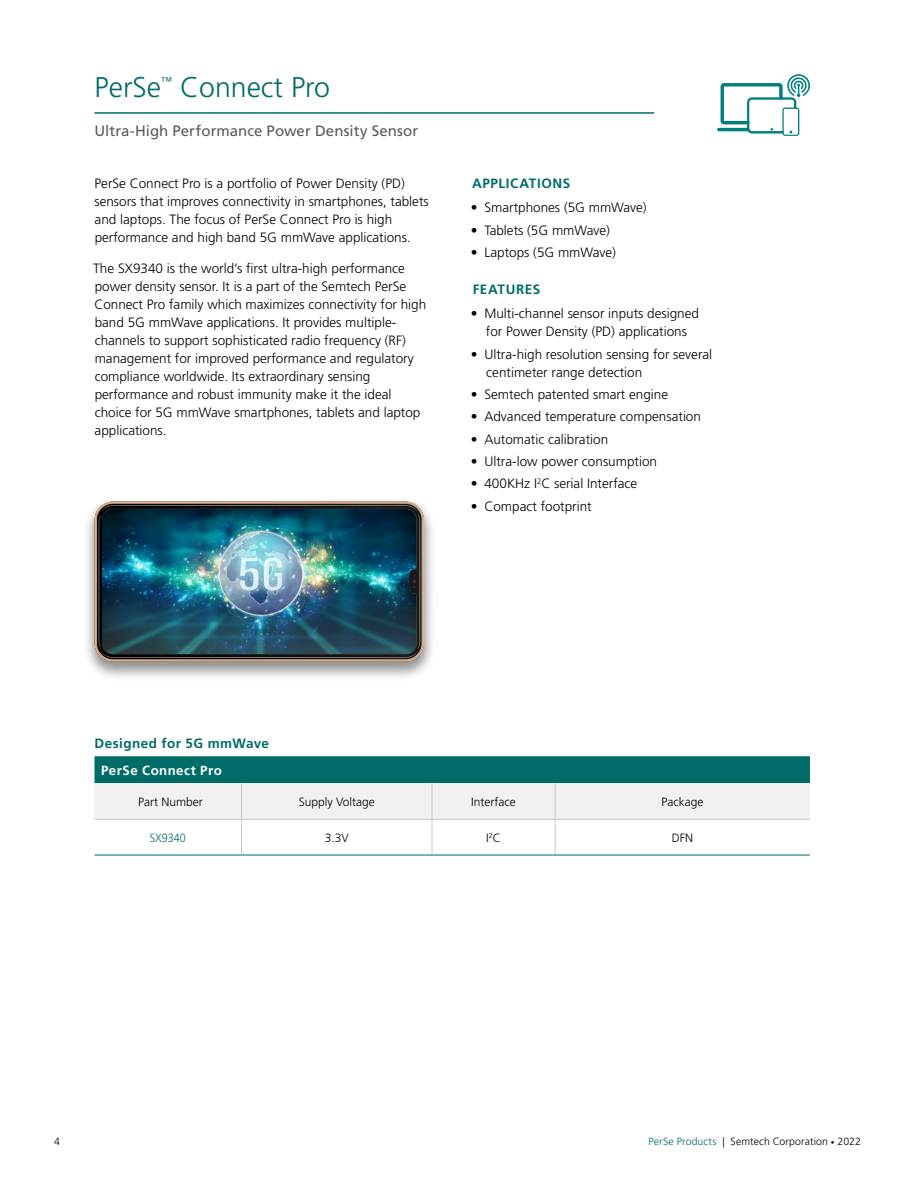
<style>
.page{position:relative;width:918px;height:1188px;background:#fff}
.page>*{position:absolute;margin:0;border:0;box-sizing:border-box;transform-origin:0 0}
.t1{font:28.5px "Frutiger LT 45 Lt";color:#006c67}
.t2{font:15px "Frutiger LT 55 Rm";letter-spacing:.005em;color:#58595b}
.t3{font:13.5px/18px "Frutiger LT 45 Lt";color:#000}
.t4{font:13.5px "Frutiger LT 65 Bd";letter-spacing:.035em;color:#006c67}
.t5{font:13.2px "Frutiger LT 65 Bd";letter-spacing:.035em;color:#fff}
.t6{font:12px "Frutiger LT 45 Lt";color:#000}
.t7{font:12px "Frutiger LT 45 Lt";color:#006c67;scale:.9 1}
.t8{font:11.4px "Frutiger LT 45 Lt";color:#006c67}
.t9{font:10.5px "Frutiger LT 45 Lt";letter-spacing:.015em;color:#000}
.s1{color:#006c67}
.s2{font-size:7.5px}
</style>
<div class="page">
<svg style="left:94px;top:756px;width:716px;height:99px"></svg>
<hr style="left:241px;top:783px;width:1px;height:36px;background:#c7c8ca">
<hr style="left:432px;top:783px;width:1px;height:36px;background:#c7c8ca">
<hr style="left:555px;top:783px;width:1px;height:36px;background:#c7c8ca">
<hr style="left:241px;top:820px;width:1px;height:35px;background:#c7c8ca">
<hr style="left:432px;top:820px;width:1px;height:35px;background:#c7c8ca">
<hr style="left:555px;top:820px;width:1px;height:35px;background:#c7c8ca">
<hr style="left:94px;top:855px;width:148px;height:1px;background:#006c67">
<hr style="left:242px;top:855px;width:190px;height:1px;background:#006c67">
<hr style="left:432px;top:855px;width:123px;height:1px;background:#006c67">
<hr style="left:555px;top:855px;width:255px;height:1px;background:#006c67">
<hr style="left:94px;top:819px;width:148px;height:1px;background:#c7c8ca">
<hr style="left:242px;top:819px;width:190px;height:1px;background:#c7c8ca">
<hr style="left:432px;top:819px;width:123px;height:1px;background:#c7c8ca">
<hr style="left:555px;top:819px;width:255px;height:1px;background:#c7c8ca">
<hr style="left:717px;top:128px;width:69px;height:3px;background:#00807e;border-radius:2px">
<svg style="left:721px;top:74px;width:89px;height:62px"></svg>
<hr style="left:94px;top:112px;width:560px;height:2px;background:#006c67">
<img style="left:87px;top:501px;width:345px;height:176px">
<svg style="left:95px;top:502px;width:329px;height:159px;background:#8c7361"></svg>
<img style="left:99px;top:505px;width:321px;height:153px">
<h1 class="t1" style="left:94px;top:71px;width:68px">PerSe</h1>
<p class="t8" style="left:161px;top:74px;width:13px">™</p>
<h1 class="t1" style="left:180px;top:71px;width:151px">Connect Pro</h1>
<p class="t2" style="left:94px;top:122px;width:325px">Ultra-High Performance Power Density Sensor</p>
<p class="t3" style="left:94px;top:174px;width:336px">PerSe Connect Pro is a portfolio of Power Density (PD) sensors that improves connectivity in smartphones, tablets and laptops. The focus of PerSe Connect Pro is high performance and high band 5G mmWave applications.</p>
<p class="t3" style="left:93px;top:260px;width:335px">The SX9340 is the world’s first ultra-high performance power density sensor. It is a part of the Semtech PerSe Connect Pro family which maximizes connectivity for high band 5G mmWave applications. It provides multiple&shy;channels to support sophisticated radio frequency (RF) management for improved performance and regulatory compliance worldwide. Its extraordinary sensing performance and robust immunity make it the ideal choice for 5G mmWave smartphones, tablets and laptop applications.</p>
<p class="t4" style="left:472px;top:175px;width:100px">APPLICATIONS</p>
<p class="t3" style="left:471px;top:199px;width:177px">• Smartphones (5G mmWave)</p>
<p class="t3" style="left:471px;top:221px;width:141px">• Tablets (5G mmWave)</p>
<p class="t3" style="left:471px;top:243px;width:147px">• Laptops (5G mmWave)</p>
<p class="t4" style="left:473px;top:281px;width:69px">FEATURES</p>
<p class="t3" style="left:471px;top:305px;width:230px;text-align:center">• Multi-channel sensor inputs designed for Power Density (PD) applications</p>
<p class="t3" style="left:486px;top:345px;width:227px;text-indent:-15px">• Ultra-high resolution sensing for several centimeter range detection</p>
<p class="t3" style="left:471px;top:385px;width:199px">• Semtech patented smart engine</p>
<p class="t3" style="left:471px;top:408px;width:232px">• Advanced temperature compensation</p>
<p class="t3" style="left:471px;top:430px;width:139px">• Automatic calibration</p>
<p class="t3" style="left:471px;top:452px;width:188px">• Ultra-low power consumption</p>
<p class="t3" style="left:471px;top:475px;width:168px">• 400KHz I<sup>2</sup>C serial Interface</p>
<p class="t3" style="left:471px;top:497px;width:122px">• Compact footprint</p>
<p class="t4" style="left:94px;top:735px;width:176px">Designed for 5G mmWave</p>
<p class="t5" style="left:101px;top:763px;width:122px">PerSe Connect Pro</p>
<p class="t6" style="left:138px;top:795px;width:66px">Part Number</p>
<p class="t6" style="left:299px;top:795px;width:78px">Supply Voltage</p>
<p class="t6" style="left:471px;top:795px;width:46px">Interface</p>
<p class="t6" style="left:662px;top:795px;width:43px">Package</p>
<p class="t7" style="left:150px;top:831px;width:42px">SX9340</p>
<p class="t6" style="left:325px;top:831px;width:26px">3.3V</p>
<p class="t6" style="left:486px;top:831px;width:16px">I<sup>2</sup>C</p>
<p class="t6" style="left:672px;top:831px;width:23px">DFN</p>
<p class="t9" style="left:54px;top:1135px;width:7px">4</p>
<p class="t9" style="left:648px;top:1135px;width:214px"><span class="s1">PerSe Products</span> | Semtech Corporation <span class="s2">•</span> 2022</p>
</div>
